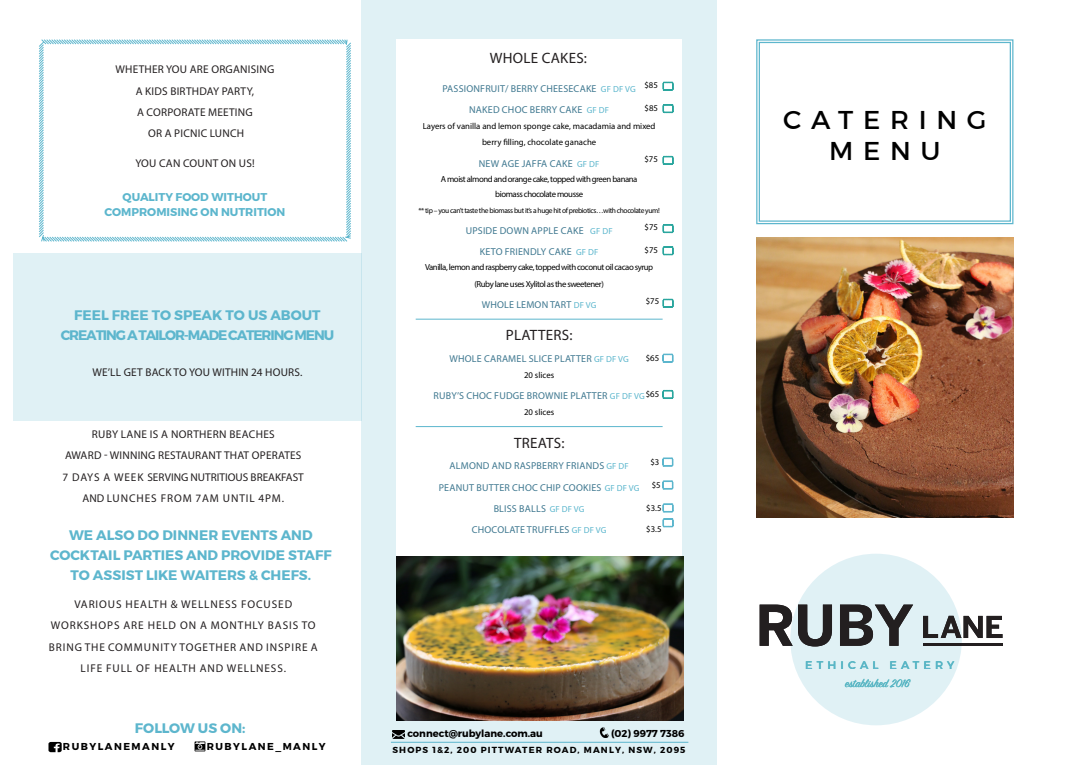
<style>
.page{position:relative;width:1088px;height:780px;background:#fff}
.page>*{position:absolute;margin:0;border:0;box-sizing:border-box;transform-origin:0 0}
.Business_Information{font:26.25px/31.2px "Montserrat";letter-spacing:.37em;color:#000;text-align:center}
.Item_Desription___Pr{font:15px "Myriad Pro";letter-spacing:.02em;color:#231f20}
.Business_Information-2{font:700 13.75px/20px "Montserrat";letter-spacing:-.005em;color:#5db6cd;text-align:center}
.Business_Information-3{font:700 13.75px "Montserrat";letter-spacing:-.08em;color:#5db6cd}
.Logo_Subtitle{font:12.5px "Sign Painter House Script";color:#2aa69e}
.Business_Information-4{font:11.25px "Myriad Pro";letter-spacing:.025em;color:#231f20}
.Business_Information-5{font:11.25px/21.2px "Myriad Pro";letter-spacing:.08em;color:#231f20;text-align:center}
.Business_Information-6{font:700 11.25px "Montserrat";color:#5cb6cd}
.Business_Information-7{font:11.25px "Myriad Pro";color:#231f20}
.Logo_Subtitle-2{font:11.25px "Montserrat";letter-spacing:.37em;color:#2aa69e}
.Item_Desription___Pr-2{font:10px/21.2px "Myriad Pro";letter-spacing:.02em;color:#3f7890;text-align:center}
.Business_Information-8{font:700 10px "Montserrat";color:#000}
.Business_Information-9{font:700 10px "Montserrat";letter-spacing:.15em;color:#000}
.Item_Desription___Pr-3{font:8.75px/16.2px "Myriad Pro";letter-spacing:-.05em;color:#000;text-align:center}
.Item_Desription___Pr-4{font:8.75px/16.2px "Myriad Pro";color:#000;text-align:center}
.Business_Information-10{font:700 8.75px "Montserrat";letter-spacing:.13em;color:#000}
.Item_Desription___Pr-5{font:7.5px "Myriad Pro";letter-spacing:-.05em;color:#000}
.s1{font-size:8.75px;color:#5cb6cd}
</style>
<div class="page">
<div style="left:361px;top:0;width:356px;height:764px;background:#e0f1f5"></div>
<div style="left:790px;top:553px;width:172px;height:172px;background:#e0f1f5;border-radius:50%"></div>
<svg style="left:756px;top:39px;width:258px;height:186px"></svg>
<div style="left:759px;top:42px;width:252px;height:180px;border:1px solid #5db6cd"></div>
<svg style="left:923px;top:615px;width:79px;height:23px"></svg>
<svg style="left:760px;top:604px;width:72px;height:42px"></svg>
<svg style="left:840px;top:604px;width:73px;height:41px"></svg>
<hr style="left:923px;top:642px;width:79px;height:3px;background:#231f20">
<div style="left:396px;top:39px;width:286px;height:552px;background:#fff"></div>
<svg style="left:662px;top:518px;width:12px;height:9px"></svg>
<div style="left:13px;top:253px;width:348px;height:167px;background:#e0f1f5"></div>
<svg style="left:393px;top:730px;width:11px;height:8px"></svg>
<svg style="left:600px;top:727px;width:10px;height:10px"></svg>
<svg style="left:39px;top:39px;width:312px;height:203px"></svg>
<svg style="left:48px;top:741px;width:14px;height:11px"></svg>
<svg style="left:195px;top:741px;width:10px;height:10px"></svg>
<img style="left:396px;top:557px;width:287px;height:163px">
<img style="left:756px;top:237px;width:257px;height:281px">
<svg style="left:662px;top:82px;width:12px;height:9px"></svg>
<svg style="left:662px;top:104px;width:12px;height:9px"></svg>
<svg style="left:662px;top:156px;width:12px;height:9px"></svg>
<svg style="left:662px;top:224px;width:12px;height:9px"></svg>
<svg style="left:662px;top:246px;width:12px;height:9px"></svg>
<svg style="left:662px;top:298px;width:12px;height:10px"></svg>
<svg style="left:662px;top:390px;width:11px;height:9px"></svg>
<svg style="left:662px;top:353px;width:11px;height:10px"></svg>
<svg style="left:662px;top:457px;width:11px;height:9px"></svg>
<svg style="left:662px;top:480px;width:11px;height:9px"></svg>
<svg style="left:662px;top:503px;width:12px;height:9px"></svg>
<hr style="left:416px;top:319px;width:247px;height:1px;background:#5cb6cd">
<hr style="left:416px;top:426px;width:247px;height:1px;background:#5cb6cd">
<hr style="left:391px;top:741px;width:297px;height:1px;background:#5cb6cd">
<p class="Business_Information-4" style="left:115px;top:63px;width:160px">WHETHER YOU ARE ORGANISING</p>
<p class="Business_Information-4" style="left:136px;top:84px;width:120px">A KIDS BIRTHDAY PARTY,</p>
<p class="Business_Information-4" style="left:137px;top:105px;width:117px">A CORPORATE MEETING</p>
<p class="Business_Information-4" style="left:148px;top:126px;width:98px">OR A PICNIC LUNCH</p>
<p class="Business_Information-4" style="left:135px;top:156px;width:121px">YOU CAN COUNT ON US!</p>
<p class="Business_Information-6" style="left:123px;top:190px;width:146px">QUALITY FOOD WITHOUT</p>
<p class="Business_Information-6" style="left:105px;top:205px;width:182px">COMPROMISING ON NUTRITION</p>
<p class="Business_Information-2" style="left:74px;top:305px;width:248px">FEEL FREE TO SPEAK TO US ABOUT</p>
<p class="Business_Information-3" style="left:61px;top:327px;width:275px">CREATING A TAILOR-MADE CATERING MENU</p>
<p class="Business_Information-4" style="left:92px;top:366px;width:212px">WE’LL GET BACK TO YOU WITHIN 24 HOURS.</p>
<p class="Business_Information-4" style="left:92px;top:427px;width:185px">RUBY LANE IS A NORTHERN BEACHES</p>
<p class="Business_Information-4" style="left:65px;top:448px;width:238px">AWARD - WINNING RESTAURANT THAT OPERATES</p>
<p class="Business_Information-7" style="left:63px;top:470px;width:243px">7 DAYS A WEEK SERVING NUTRITIOUS BREAKFAST</p>
<p class="Business_Information-5" style="left:83px;top:487px;width:203px">AND LUNCHES FROM 7AM UNTIL 4PM.</p>
<p class="Business_Information-2" style="left:50px;top:525px;width:283px">WE ALSO DO DINNER EVENTS AND<br>COCKTAIL PARTIES AND PROVIDE STAFF</p>
<p class="Business_Information-2" style="left:71px;top:565px;width:242px">TO ASSIST LIKE WAITERS &amp; CHEFS.</p>
<p class="Business_Information-5" style="left:49px;top:593px;width:270px">VARIOUS HEALTH &amp; WELLNESS FOCUSED WORKSHOPS ARE HELD ON A MONTHLY BASIS TO BRING THE COMMUNITY TOGETHER AND INSPIRE A LIFE FULL OF HEALTH AND WELLNESS.</p>
<p class="Business_Information-2" style="left:135px;top:718px;width:112px">FOLLOW US ON:</p>
<p class="Item_Desription___Pr" style="left:490px;top:49px;width:99px">WHOLE CAKES:</p>
<p class="Item_Desription___Pr-3" style="left:644px;top:77px;width:15px">$85</p>
<p class="Item_Desription___Pr-2" style="left:442px;top:77px;width:195px">PASSIONFRUIT/ BERRY CHEESECAKE <span class="s1">GF DF VG<br></span>NAKED CHOC BERRY CAKE <span class="s1">GF DF</span></p>
<p class="Item_Desription___Pr-4" style="left:423px;top:118px;width:234px">Layers of vanilla and lemon sponge cake, macadamia and mixed berry filling, chocolate ganache</p>
<p class="Item_Desription___Pr-2" style="left:479px;top:152px;width:122px">NEW AGE JAFFA CAKE <span class="s1">GF DF</span></p>
<p class="Item_Desription___Pr-3" style="left:441px;top:170px;width:198px">A moist almond and orange cake, topped with green banana</p>
<p class="Item_Desription___Pr-3" style="left:495px;top:185px;width:89px">biomass chocolate mousse</p>
<p class="Item_Desription___Pr-5" style="left:418px;top:206px;width:243px">** tip – you can’t taste the biomass but it’s a huge hit of prebiotics…with chocolate yum!</p>
<p class="Item_Desription___Pr-2" style="left:466px;top:220px;width:148px">UPSIDE DOWN APPLE CAKE <span class="s1">GF DF<br></span>KETO FRIENDLY CAKE <span class="s1">GF DF</span></p>
<p class="Item_Desription___Pr-3" style="left:425px;top:259px;width:230px">Vanilla, lemon and raspberry cake, topped with coconut oil cacao syrup (Ruby lane uses Xylitol as the sweetener)</p>
<p class="Item_Desription___Pr-2" style="left:482px;top:294px;width:116px">WHOLE LEMON TART <span class="s1">DF VG</span></p>
<p class="Item_Desription___Pr" style="left:506px;top:326px;width:68px">PLATTERS:</p>
<p class="Item_Desription___Pr-2" style="left:449px;top:347px;width:181px">WHOLE CARAMEL SLICE PLATTER <span class="s1">GF DF VG</span></p>
<p class="Item_Desription___Pr-4" style="left:524px;top:367px;width:32px">20 slices</p>
<p class="Item_Desription___Pr-2" style="left:434px;top:385px;width:213px">RUBY’S CHOC FUDGE BROWNIE PLATTER <span class="s1">GF DF VG</span></p>
<p class="Item_Desription___Pr-4" style="left:524px;top:404px;width:32px">20 slices</p>
<p class="Item_Desription___Pr" style="left:514px;top:433px;width:52px">TREATS:</p>
<p class="Item_Desription___Pr-2" style="left:439px;top:455px;width:202px">ALMOND AND RASPBERRY FRIANDS <span class="s1">GF DF<br></span>PEANUT BUTTER CHOC CHIP COOKIES <span class="s1">GF DF VG</span></p>
<p class="Item_Desription___Pr-2" style="left:494px;top:497px;width:92px">BLISS BALLS <span class="s1">GF DF VG</span></p>
<p class="Item_Desription___Pr-2" style="left:472px;top:519px;width:136px">CHOCOLATE TRUFFLES <span class="s1">GF DF VG</span></p>
<p class="Item_Desription___Pr-3" style="left:644px;top:99px;width:15px">$85</p>
<p class="Item_Desription___Pr-3" style="left:644px;top:151px;width:15px">$75</p>
<p class="Item_Desription___Pr-3" style="left:644px;top:219px;width:15px">$75</p>
<p class="Item_Desription___Pr-3" style="left:644px;top:242px;width:15px">$75</p>
<p class="Item_Desription___Pr-3" style="left:646px;top:293px;width:15px">$75</p>
<p class="Item_Desription___Pr-3" style="left:646px;top:350px;width:15px">$65</p>
<p class="Item_Desription___Pr-3" style="left:646px;top:385px;width:15px">$65</p>
<p class="Item_Desription___Pr-3" style="left:650px;top:454px;width:10px">$3</p>
<p class="Item_Desription___Pr-3" style="left:652px;top:477px;width:10px">$5</p>
<p class="Item_Desription___Pr-3" style="left:646px;top:500px;width:17px">$3.5</p>
<p class="Item_Desription___Pr-3" style="left:646px;top:521px;width:17px">$3.5</p>
<p class="Business_Information-8" style="left:407px;top:727px;width:137px">connect@rubylane.com.au</p>
<p class="Business_Information-8" style="left:611px;top:727px;width:75px">(02) 9977 7386</p>
<p class="Business_Information-9" style="left:63px;top:740px;width:113px">RUBYLANEMANLY</p>
<p class="Business_Information-9" style="left:207px;top:740px;width:120px">RUBYLANE_MANLY</p>
<p class="Business_Information-10" style="left:392px;top:744px;width:294px">SHOPS 1&amp;2, 200 PITTWATER ROAD, MANLY, NSW, 2095</p>
<p class="Business_Information" style="left:783px;top:104px;width:205px">CATERING<br>MENU</p>
<p class="Logo_Subtitle-2" style="left:805px;top:657px;width:151px">ETHICAL EATERY</p>
<p class="Logo_Subtitle" style="left:845px;top:675px;width:66px">established 2016</p>
</div>
